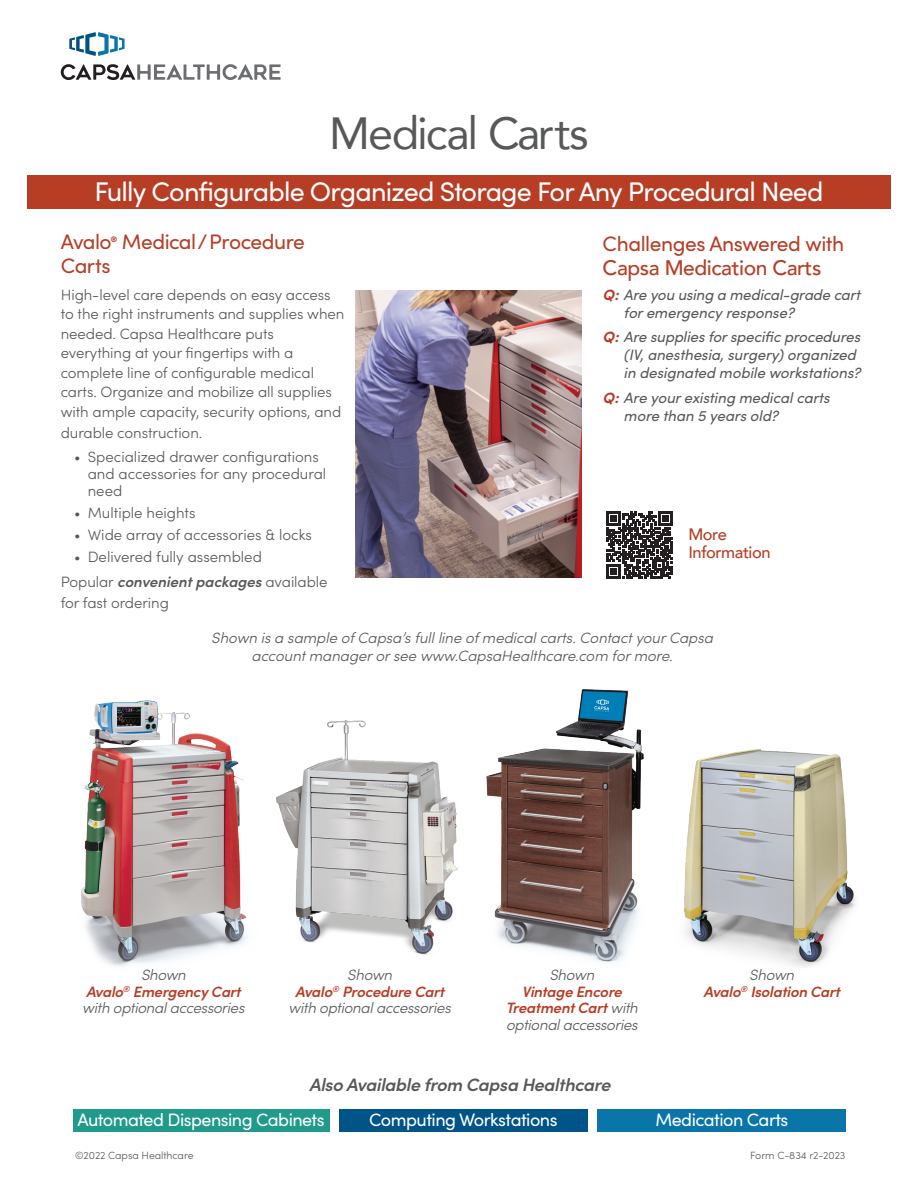
<style>
.page{position:relative;width:918px;height:1188px;background:#fff}
.page>*{position:absolute;margin:0;border:0;box-sizing:border-box;transform-origin:0 0}
.t1{font:45px "Avenir";letter-spacing:-.045em;color:#57585a}
.t2{font:27px "Sofia Pro";letter-spacing:-.03em;color:#fff}
.t3{font:21px "Sofia Pro";letter-spacing:-.02em;color:#b73d25}
.t4{font:500 21px "Avenir";letter-spacing:-.02em;color:#b73d25}
.t5{font:18px "Sofia Pro";letter-spacing:-.03em;color:#fff}
.t6{font:italic 600 18px "Sofia Pro";letter-spacing:-.02em;color:#57585a}
.t7{font:500 16.5px/18px "Avenir";letter-spacing:-.025em;color:#b73d25}
.t8{font:300 15px/19.5px "Sofia Pro";letter-spacing:-.005em;color:#57585a}
.t9{font:italic 15px/18px "Sofia Pro";letter-spacing:-.005em;color:#57585a}
.t10{font:italic 300 15px/18px "Sofia Pro";letter-spacing:-.015em;color:#57585a;text-align:center}
.t11{font:italic 600 15px/16.5px "Sofia Pro";letter-spacing:-.02em;color:#b73d25;text-align:center}
.t12{font:italic 600 15px/25.7px "Sofia Pro";letter-spacing:-.005em;color:#57585a}
.t13{font:300 10.5px "Sofia Pro";letter-spacing:-.005em;color:#57585a}
.t14{font:italic 900 8.7px "Sofia Pro";color:#b73d25}
.t15{font:900 7.8px "Avenir";color:#b73d25}
.s1{font-weight:300;font-style:normal}
.s2{font-weight:700;color:#b73d25}
.s3{font-weight:300;color:#57585a}
</style>
<div class="page">
<svg style="left:61px;top:64px;width:220px;height:16px"></svg>
<svg style="left:69px;top:32px;width:56px;height:24px"></svg>
<div style="left:27px;top:176px;width:864px;height:33px;background:#b73d25"></div>
<div style="left:73px;top:1109px;width:256px;height:23px;background:#1f9a8b"></div>
<div style="left:339px;top:1109px;width:248px;height:23px;background:#015487"></div>
<div style="left:598px;top:1109px;width:248px;height:23px;background:#0975a8"></div>
<img style="left:355px;top:290px;width:226px;height:288px">
<img style="left:81px;top:700px;width:166px;height:266px">
<img style="left:276px;top:721px;width:182px;height:234px">
<img style="left:486px;top:689px;width:158px;height:273px">
<img style="left:684px;top:749px;width:172px;height:218px">
<svg style="left:606px;top:511px;width:67px;height:67px"></svg>
<h1 class="t1" style="left:329px;top:97px;width:261px">Medical Carts</h1>
<h2 class="t2" style="left:94px;top:172px;width:731px">Fully Configurable Organized Storage For Any Procedural Need</h2>
<h3 class="t3" style="left:61px;top:227px;width:53px">Avalo</h3>
<h3 class="t3" style="left:122px;top:227px;width:185px">Medical/Procedure</h3>
<h3 class="t3" style="left:61px;top:251px;width:51px">Carts</h3>
<p class="t8" style="left:61px;top:284px;width:285px">High-level care depends on easy access to the right instruments and supplies when needed. Capsa Healthcare puts everything at your fingertips with a complete line of configurable medical carts. Organize and mobilize all supplies with ample capacity, security options, and</p>
<p class="t8" style="left:88px;top:420px;width:233px;line-height:24px;text-indent:-27px">durable construction.<br>Specialized drawer configurations</p>
<p class="t15" style="left:111px;top:233px;width:8px">R</p>
<p class="t8" style="left:74px;top:446px;width:8px">•</p>
<p class="t8" style="left:74px;top:502px;width:8px">•</p>
<p class="t8" style="left:74px;top:524px;width:8px">•</p>
<p class="t8" style="left:88px;top:464px;width:240px;line-height:17.2px">and accessories for any procedural need</p>
<p class="t8" style="left:88px;top:502px;width:109px">Multiple heights</p>
<p class="t8" style="left:88px;top:524px;width:226px">Wide array of accessories &amp; locks</p>
<p class="t8" style="left:88px;top:546px;width:176px">Delivered fully assembled</p>
<p class="t12" style="left:61px;top:543px;width:268px;text-indent:14px"><span class="s1">•<br>Popular</span> convenient packages <span class="s1">available</span></p>
<p class="t8" style="left:61px;top:592px;width:110px">for fast ordering</p>
<h3 class="t3" style="left:603px;top:228px;width:243px">Challenges Answered with</h3>
<h3 class="t4" style="left:603px;top:249px;width:220px">Capsa Medication Carts</h3>
<p class="t9" style="left:624px;top:285px;width:238px;text-indent:-21px"><span class="s2">Q:</span> Are you using a medical-grade cart for emergency response?</p>
<p class="t9" style="left:624px;top:327px;width:239px;text-indent:-21px"><span class="s2">Q:</span> Are supplies for specific procedures (IV, anesthesia, surgery) organized in designated mobile workstations?</p>
<p class="t9" style="left:624px;top:388px;width:208px;text-indent:-21px"><span class="s2">Q:</span> Are your existing medical carts more than 5 years old?</p>
<p class="t7" style="left:688px;top:525px;width:84px">More<br>Information</p>
<p class="t10" style="left:211px;top:628px;width:503px">Shown is a sample of Capsa s’ full line of medical carts. Contact your Capsa account manager or see www.CapsaHealthcare.com for more.</p>
<p class="t10" style="left:141px;top:965px;width:46px">Shown</p>
<p class="t11" style="left:133px;top:982px;width:109px">Emergency Cart</p>
<p class="t14" style="left:123px;top:982px;width:8px">®</p>
<p class="t11" style="left:86px;top:982px;width:39px">Avalo</p>
<p class="t10" style="left:82px;top:998px;width:164px">with optional accessories</p>
<p class="t10" style="left:347px;top:965px;width:46px">Shown</p>
<p class="t11" style="left:342px;top:982px;width:104px">Procedure Cart</p>
<p class="t14" style="left:332px;top:982px;width:8px">®</p>
<p class="t11" style="left:295px;top:982px;width:39px">Avalo</p>
<p class="t10" style="left:289px;top:998px;width:164px">with optional accessories</p>
<p class="t10" style="left:549px;top:965px;width:46px">Shown</p>
<p class="t11" style="left:506px;top:982px;width:133px">Vintage Encore<br>Treatment Cart <span class="s3">with optional accessories</span></p>
<p class="t10" style="left:749px;top:965px;width:46px">Shown</p>
<p class="t11" style="left:750px;top:982px;width:91px">Isolation Cart</p>
<p class="t14" style="left:740px;top:982px;width:8px">®</p>
<p class="t11" style="left:703px;top:982px;width:39px">Avalo</p>
<p class="t6" style="left:309px;top:1071px;width:303px">Also Available from Capsa Healthcare</p>
<p class="t5" style="left:77px;top:1106px;width:249px">Automated Dispensing Cabinets</p>
<p class="t5" style="left:369px;top:1106px;width:190px">Computing Workstations</p>
<p class="t5" style="left:655px;top:1106px;width:135px">Medication Carts</p>
<p class="t13" style="left:75px;top:1148px;width:120px">©2022 Capsa Healthcare</p>
<p class="t13" style="left:750px;top:1148px;width:97px">Form C-834 r2-2023</p>
</div>
